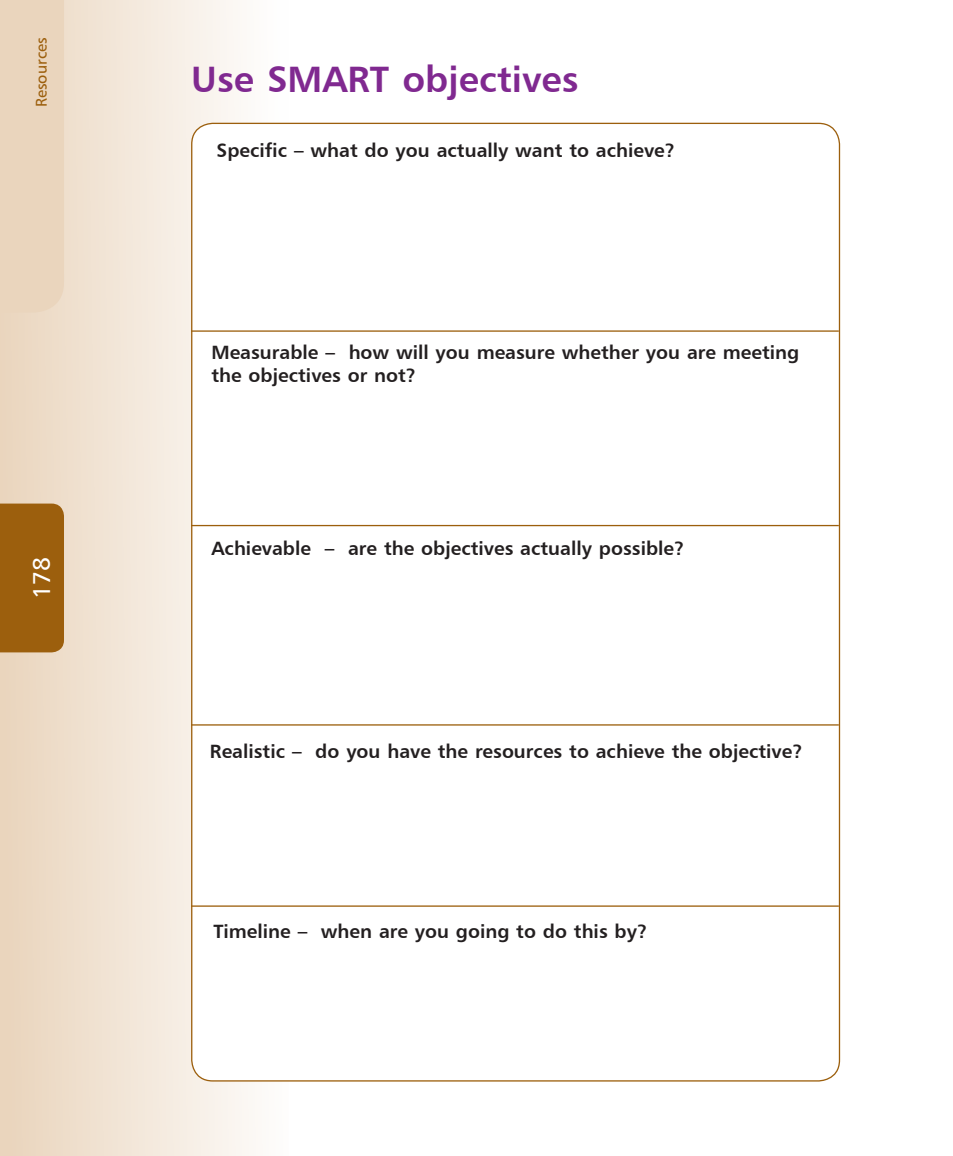
<style>
.page{position:relative;width:953px;height:1156px;background:#fff}
.page>*{position:absolute;margin:0;border:0;box-sizing:border-box;transform-origin:0 0}
.Heading{font:36.75px "Humanist 777 BT Bold B";color:#802990}
.t1{font:24.5px "Humanist 777 BT Roman B";color:#fff}
.Body_text{font:19.25px/23.1px "Humanist 777 BT Bold B";color:#231f20}
.t2{font:15.75px "Humanist 777 BT Roman B";color:#9c5f0d}
</style>
<div class="page">
<div style="left:0;top:0;width:288px;height:1156px;background:linear-gradient(to right,#e9d4bc,#fefefd)"></div>
<div style="left:0;top:504px;width:64px;height:148px;background:#9c5f0d"></div>
<div style="left:0;top:0;width:64px;height:313px;background:#ead5bd"></div>
<div style="left:192px;top:123px;width:647px;height:958px;background:#fff;border-radius:21px"></div>
<hr style="left:191px;top:330px;width:647px;height:2px;background:#9c5f0d">
<hr style="left:191px;top:525px;width:647px;height:1px;background:#9c5f0d">
<hr style="left:191px;top:724px;width:647px;height:1px;background:#9c5f0d">
<hr style="left:191px;top:905px;width:647px;height:2px;background:#9c5f0d">
<p class="t2" style="left:31px;top:107px;width:71px;rotate:-90deg">Resources</p>
<p class="t1" style="left:26px;top:599px;width:44px;rotate:-90deg">178</p>
<p class="Heading" style="left:191px;top:56px;width:389px">Use SMART objectives</p>
<p class="Body_text" style="left:216px;top:138px;width:460px">Specific – what do you actually want to achieve?</p>
<p class="Body_text" style="left:211px;top:340px;width:589px">Measurable – how will you measure whether you are meeting the objectives or not?</p>
<p class="Body_text" style="left:211px;top:536px;width:474px">Achievable – are the objectives actually possible?</p>
<p class="Body_text" style="left:210px;top:739px;width:594px">Realistic – do you have the resources to achieve the objective?</p>
<p class="Body_text" style="left:213px;top:920px;width:435px">Timeline – when are you going to do this by?</p>
</div>
